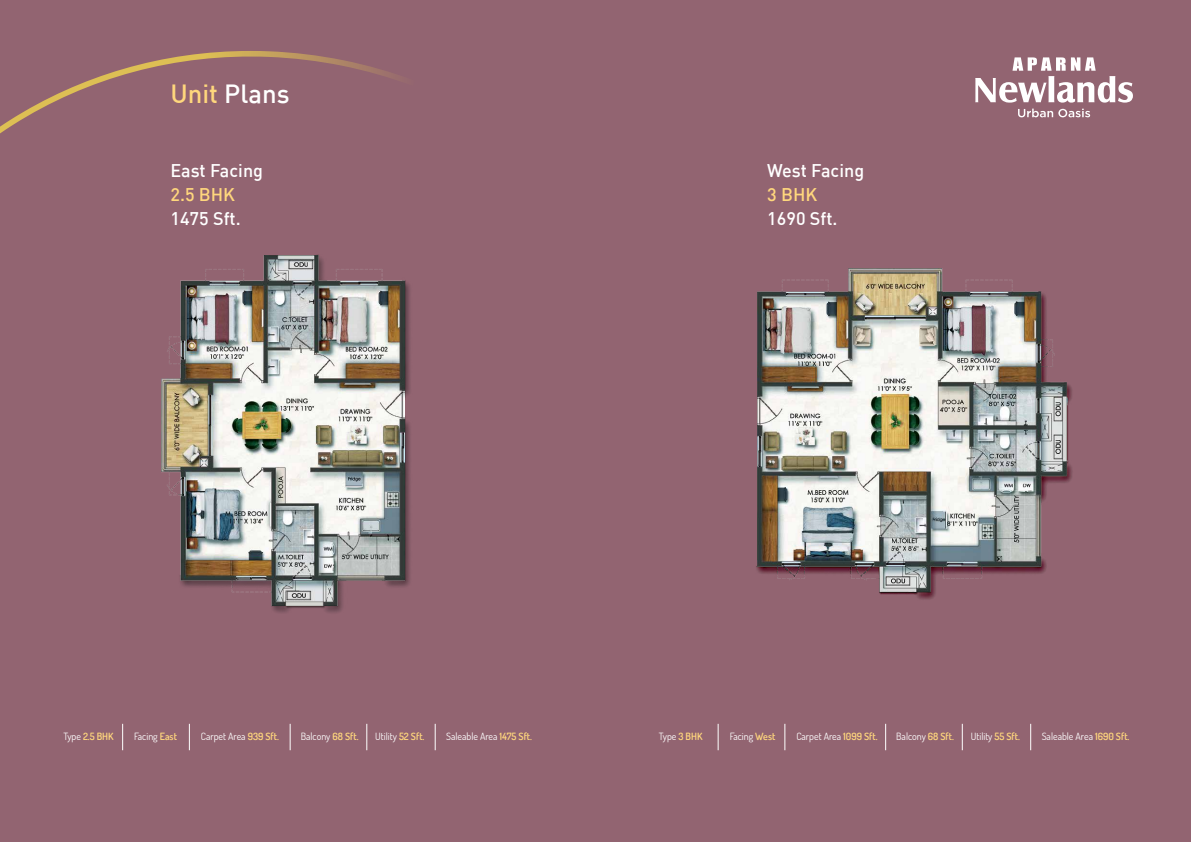
<style>
.page{position:relative;width:1191px;height:842px;background:#926471}
.page>*{position:absolute;margin:0;border:0;box-sizing:border-box;transform-origin:0 0}
.t1{font:500 25.7px "DIN";color:#fff}
.t2{font:500 18px "DIN";color:#fff}
.t3{font:500 18px "DIN";color:#ffd77d}
.t4{font:10px "Dosis";color:#fff}
.t5{font:600 10px "Dosis";color:#ffd77d}
.s1{color:#ffd77d}
.s2{font-weight:400;color:#fff}
.s3{font-weight:600;color:#ffd77d}
</style>
<div class="page">
<svg style="left:0;top:51px;width:393px;height:82px"></svg>
<img style="left:271px;top:280px;width:139px;height:333px">
<img style="left:161px;top:255px;width:243px;height:350px">
<img style="left:756px;top:384px;width:316px;height:216px">
<img style="left:757px;top:268px;width:310px;height:324px">
<svg style="left:975px;top:57px;width:158px;height:46px"></svg>
<svg style="left:1018px;top:109px;width:72px;height:8px"></svg>
<svg style="left:122px;top:724px;width:1px;height:26px"></svg>
<svg style="left:189px;top:724px;width:1px;height:26px"></svg>
<svg style="left:290px;top:724px;width:1px;height:26px"></svg>
<svg style="left:366px;top:724px;width:1px;height:26px"></svg>
<svg style="left:435px;top:724px;width:1px;height:26px"></svg>
<svg style="left:718px;top:724px;width:1px;height:26px"></svg>
<svg style="left:784px;top:724px;width:1px;height:26px"></svg>
<svg style="left:885px;top:724px;width:1px;height:26px"></svg>
<svg style="left:962px;top:724px;width:1px;height:26px"></svg>
<svg style="left:1030px;top:724px;width:1px;height:26px"></svg>
<h1 class="t1" style="left:170px;top:77px;width:121px"><span class="s1">Unit</span> Plans</h1>
<h2 class="t2" style="left:170px;top:159px;width:94px">East Facing</h2>
<h2 class="t3" style="left:170px;top:183px;width:66px">2.5 BHK</h2>
<h2 class="t2" style="left:170px;top:207px;width:72px">1475 Sft.</h2>
<h2 class="t2" style="left:767px;top:159px;width:98px">West Facing</h2>
<h2 class="t3" style="left:767px;top:183px;width:52px">3 BHK</h2>
<h2 class="t2" style="left:767px;top:207px;width:72px">1690 Sft.</h2>
<p class="t5" style="left:63px;top:730px;width:52px"><span class="s2">Type</span> 2.5 BHK</p>
<p class="t4" style="left:134px;top:730px;width:44px">Facing <span class="s3">East</span></p>
<p class="t4" style="left:201px;top:730px;width:80px">Carpet Area <span class="s3">939 Sft.</span></p>
<p class="t4" style="left:301px;top:730px;width:59px">Balcony <span class="s3">68 Sft.</span></p>
<p class="t4" style="left:375px;top:730px;width:51px">Utility <span class="s3">52 Sft.</span></p>
<p class="t4" style="left:446px;top:730px;width:87px">Saleable Area <span class="s3">1475 Sft.</span></p>
<p class="t4" style="left:659px;top:730px;width:45px">Type <span class="s3">3 BHK</span></p>
<p class="t4" style="left:729px;top:730px;width:47px">Facing <span class="s3">West</span></p>
<p class="t4" style="left:796px;top:730px;width:83px">Carpet Area <span class="s3">1099 Sft.</span></p>
<p class="t4" style="left:896px;top:730px;width:59px">Balcony <span class="s3">68 Sft.</span></p>
<p class="t4" style="left:970px;top:730px;width:51px">Utility <span class="s3">55 Sft.</span></p>
<p class="t4" style="left:1041px;top:730px;width:89px">Saleable Area <span class="s3">1690 Sft.</span></p>
</div>
